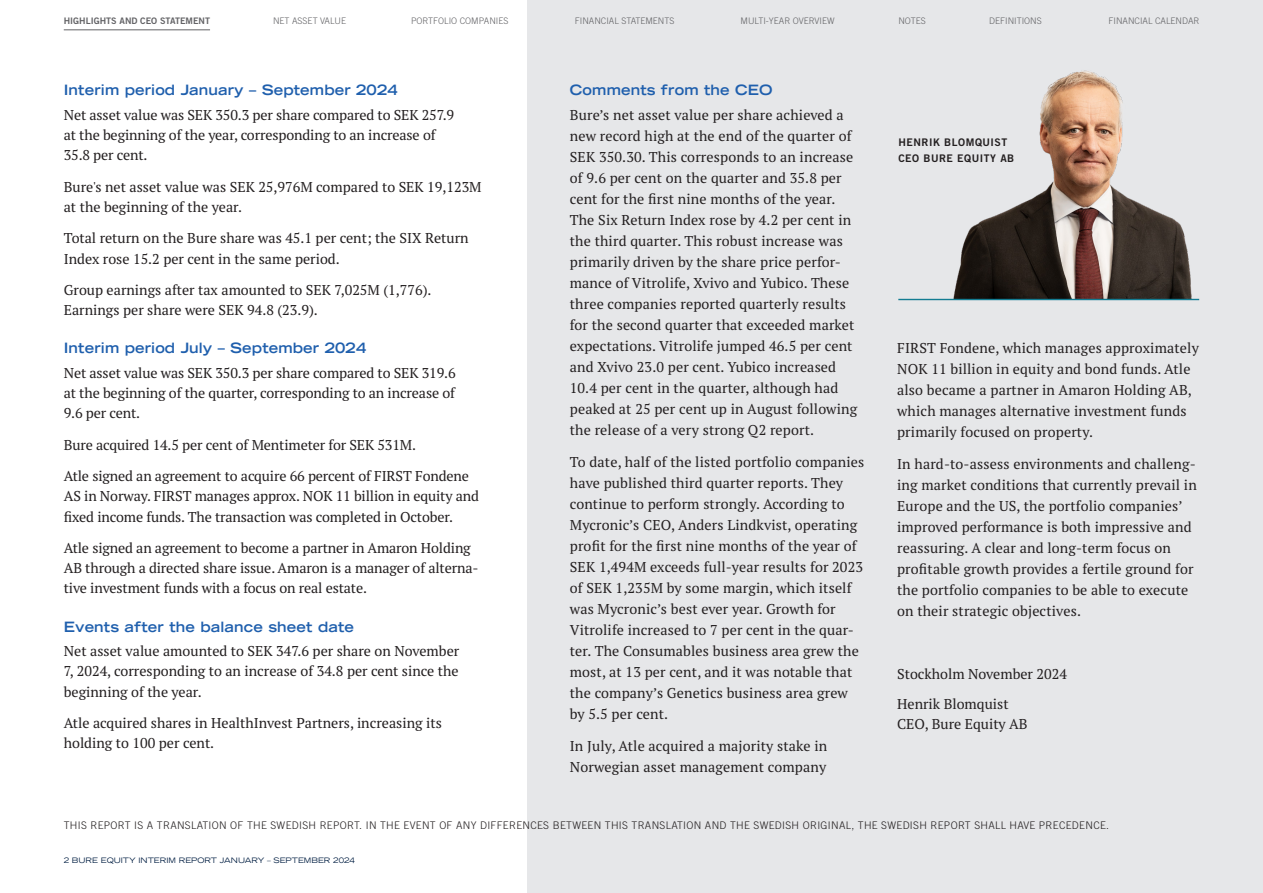
<style>
.page{position:relative;width:1263px;height:893px;background:#fff}
.page>*{position:absolute;margin:0;border:0;box-sizing:border-box;transform-origin:0 0}
.Body_9_5_13_5pkt_1_a_sida{font:14.25px/21px "PT Serif Pro";letter-spacing:.01em;color:#231f20}
.Body_9_5_13_5pkt_1_a_sida-2{font:14.25px/20.2px "PT Serif Pro";letter-spacing:-.01em;color:#231f20}
.H2_Mellanrubrik_-_TG_Bold_Extended{font:700 expanded 14.25px "Trade Gothic LT Std";letter-spacing:.01em;color:#1f5fad}
.Body_8_7_12_5pkt{font:14.25px/20.2px "PT Serif Pro";color:#231f20}
.Faktatext_bröd{font:300 10.5px "Trade Gothic LT Std";letter-spacing:.03em;color:#231f20}
.Tabell_och_diagram_rubrik{font:10.5px/16.5px "Trade Gothic LT Std Bd 2";letter-spacing:.05em;color:#231f20}
.t1{font:300 9px "Trade Gothic LT Std";color:#636366}
.t2{font:9px "Trade Gothic LT Std Bd 2";color:#636366}
.t3{font:expanded 7.5px "Trade Gothic LT Std";color:#001e42}
</style>
<div class="page">
<div style="left:527px;top:0;width:736px;height:893px;background:#e6e7e9"></div>
<img style="left:932px;top:70px;width:263px;height:229px">
<hr style="left:898px;top:299px;width:301px;height:1px;background:#137c92">
<hr style="left:64px;top:29px;width:146px;height:1px;background:#636366">
<p class="t2" style="left:64px;top:15px;width:148px">HIGHLIGHTS AND CEO STATEMENT</p>
<p class="t1" style="left:273px;top:15px;width:74px">NET ASSET VALUE</p>
<p class="t1" style="left:411px;top:15px;width:99px">PORTFOLIO COMPANIES</p>
<p class="t1" style="left:575px;top:15px;width:101px">FINANCIAL STATEMENTS</p>
<p class="t1" style="left:740px;top:15px;width:96px">MULTI-YEAR OVERVIEW</p>
<p class="t1" style="left:898px;top:15px;width:29px">NOTES</p>
<p class="t1" style="left:989px;top:15px;width:54px">DEFINITIONS</p>
<p class="t1" style="left:1108px;top:15px;width:93px">FINANCIAL CALENDAR</p>
<p class="H2_Mellanrubrik_-_TG_Bold_Extended" style="left:64px;top:81px;width:335px">Interim period January – September 2024</p>
<p class="Body_9_5_13_5pkt_1_a_sida-2" style="left:64px;top:104px;width:392px">Net asset value was SEK 350.3 per share compared to SEK 257.9 at the beginning of the year, corresponding to an increase of<br>35.8 per cent.</p>
<p class="Body_9_5_13_5pkt_1_a_sida" style="left:64px;top:176px;width:419px;line-height:20.2px">Bure's net asset value was SEK 25,976M compared to SEK 19,123M at the beginning of the year.</p>
<p class="Body_9_5_13_5pkt_1_a_sida" style="left:64px;top:228px;width:406px;line-height:20.2px">Total return on the Bure share was 45.1 per cent; the SIX Return<br>Index rose 15.2 per cent in the same period.</p>
<p class="Body_9_5_13_5pkt_1_a_sida" style="left:64px;top:279px;width:369px;line-height:20.2px">Group earnings after tax amounted to SEK 7,025M (1,776).<br>Earnings per share were SEK 94.8 (23.9).</p>
<p class="H2_Mellanrubrik_-_TG_Bold_Extended" style="left:64px;top:339px;width:304px">Interim period July – September 2024</p>
<p class="Body_9_5_13_5pkt_1_a_sida" style="left:64px;top:362px;width:393px;line-height:20.2px;text-align:justify">Net asset value was SEK 350.3 per share compared to SEK 319.6 at the beginning of the quarter, corresponding to an increase of 9.6 per cent.</p>
<p class="Body_9_5_13_5pkt_1_a_sida-2" style="left:64px;top:434px;width:354px">Bure acquired 14.5 per cent of Mentimeter for SEK 531M.</p>
<p class="Body_9_5_13_5pkt_1_a_sida-2" style="left:64px;top:466px;width:417px">Atle signed an agreement to acquire 66 percent of FIRST Fondene<br>AS in Norway. FIRST manages approx. NOK 11 billion in equity and fixed income funds. The transaction was completed in October.</p>
<p class="Body_9_5_13_5pkt_1_a_sida-2" style="left:64px;top:537px;width:416px">Atle signed an agreement to become a partner in Amaron Holding<br>AB through a directed share issue. Amaron is a manager of alterna&shy;tive investment funds with a focus on real estate.</p>
<p class="H2_Mellanrubrik_-_TG_Bold_Extended" style="left:64px;top:617px;width:292px">Events after the balance sheet date</p>
<p class="Body_9_5_13_5pkt_1_a_sida" style="left:64px;top:641px;width:397px;line-height:20.2px;text-align:justify">Net asset value amounted to SEK 347.6 per share on November 7, 2024, corresponding to an increase of 34.8 per cent since the beginning of the year.</p>
<p class="Body_9_5_13_5pkt_1_a_sida" style="left:64px;top:712px;width:380px;line-height:20.2px">Atle acquired shares in HealthInvest Partners, increasing its holding to 100 per cent.</p>
<p class="H2_Mellanrubrik_-_TG_Bold_Extended" style="left:570px;top:80px;width:204px">Comments from the CEO</p>
<p class="Body_9_5_13_5pkt_1_a_sida" style="left:570px;top:104px;width:289px">Bure’s net asset value per share achieved a new record high at the end of the quarter of SEK 350.30. This corresponds to an increase of 9.6 per cent on the quarter and 35.8 per cent for the first nine months of the year.<br>The Six Return Index rose by 4.2 per cent in the third quarter. This robust increase was primarily driven by the share price perfor&shy;mance of Vitrolife, Xvivo and Yubico. These three companies reported quarterly results for the second quarter that exceeded market expectations. Vitrolife jumped 46.5 per cent and Xvivo 23.0 per cent. Yubico increased 10.4 per cent in the quarter, although had peaked at 25 per cent up in August following the release of a very strong Q2 report.</p>
<p class="Body_9_5_13_5pkt_1_a_sida" style="left:570px;top:451px;width:296px">To date, half of the listed portfolio companies have published third quarter reports. They continue to perform strongly. According to Mycronic’s CEO, Anders Lindkvist, operating profit for the first nine months of the year of SEK 1,494M exceeds full-year results for 2023 of SEK 1,235M by some margin, which itself was Mycronic’s best ever year. Growth for Vitrolife increased to 7 per cent in the quar&shy;ter. The Consumables business area grew the most, at 13 per cent, and it was notable that the company’s Genetics business area grew by 5.5 per cent.</p>
<p class="Body_9_5_13_5pkt_1_a_sida" style="left:570px;top:735px;width:259px">In July, Atle acquired a majority stake in<br>Norwegian asset management company</p>
<p class="Tabell_och_diagram_rubrik" style="left:898px;top:133px;width:117px">HENRIK BLOMQUIST<br>CEO BURE EQUITY AB</p>
<p class="Body_9_5_13_5pkt_1_a_sida" style="left:897px;top:337px;width:303px">FIRST Fondene, which manages approximately NOK 11 billion in equity and bond funds. Atle also became a partner in Amaron Holding AB, which manages alternative investment funds primarily focused on property.</p>
<p class="Body_9_5_13_5pkt_1_a_sida" style="left:897px;top:453px;width:301px">In hard-to-assess environments and challeng&shy;ing market conditions that currently prevail in Europe and the US, the portfolio companies’ improved performance is both impressive and reassuring. A clear and long-term focus on profitable growth provides a fertile ground for the portfolio companies to be able to execute on their strategic objectives.</p>
<p class="Body_9_5_13_5pkt_1_a_sida" style="left:897px;top:663px;width:171px">Stockholm November 2024</p>
<p class="Body_8_7_12_5pkt" style="left:897px;top:693px;width:132px">Henrik Blomquist<br>CEO, Bure Equity AB</p>
<p class="Faktatext_bröd" style="left:64px;top:819px;width:1047px">THIS REPORT IS A TRANSLATION OF THE SWEDISH REPORT. IN THE EVENT OF ANY DIFFERENCES BETWEEN THIS TRANSLATION AND THE SWEDISH ORIGINAL, THE SWEDISH REPORT SHALL HAVE PRECEDENCE.</p>
<p class="t3" style="left:64px;top:856px;width:293px">2 BURE EQUITY INTERIM REPORT JANUARY – SEPTEMBER 2024</p>
</div>
